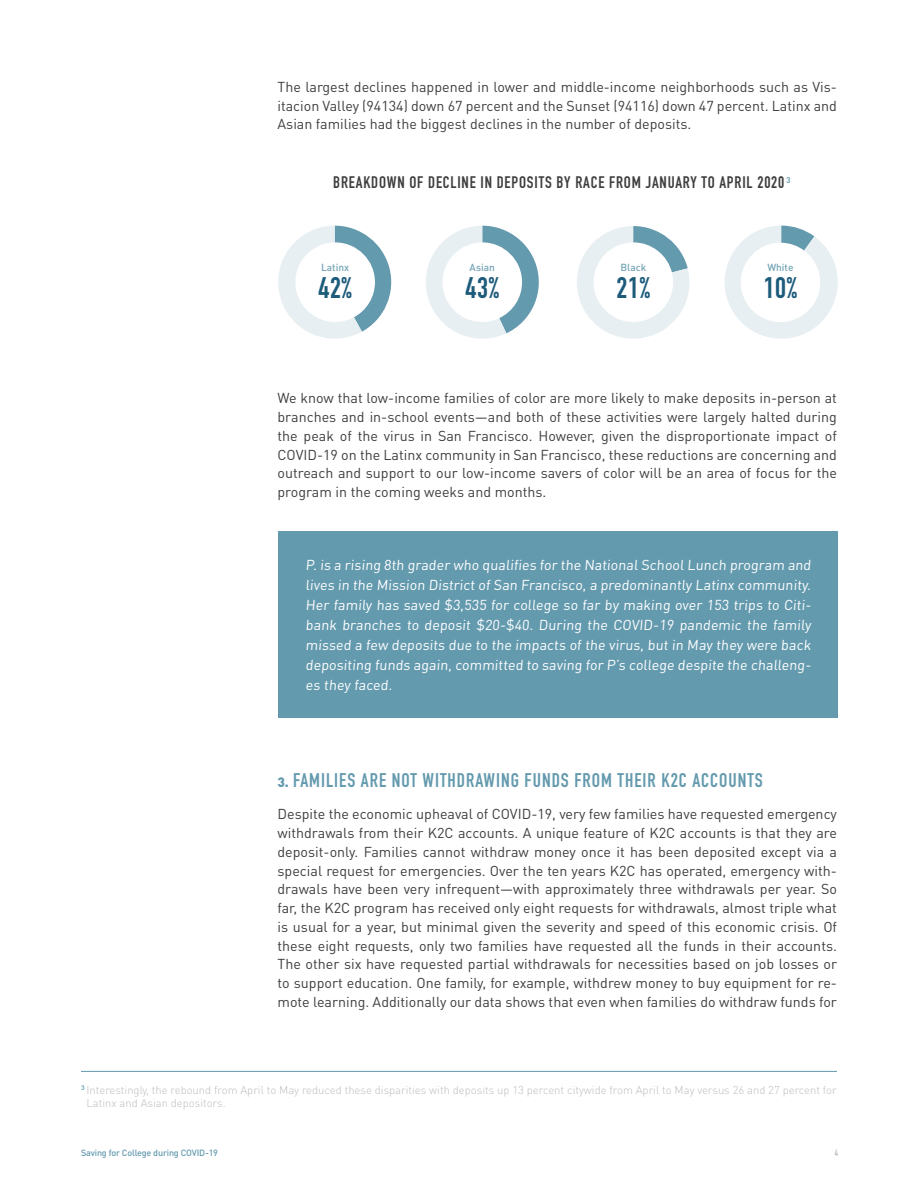
<style>
.page{position:relative;width:918px;height:1188px;background:#fff}
.page>*{position:absolute;margin:0;border:0;box-sizing:border-box;transform-origin:0 0}
.Paragraph_Style_1{font:29.4px "DIN Engschrift";letter-spacing:.02em;color:#1d5b7b}
.Paragraph_Style_1-2{font:19.5px "DIN Engschrift";letter-spacing:.05em;color:#649aae}
.Paragraph_Style_1-3{font:16.5px "DIN Engschrift";letter-spacing:.05em;color:#3e3e3f}
.Paragraph_Style_1-4{font:14.25px/18.8px "DIN Pro";color:#3e3e3f;text-align:justify}
.Paragraph_Style_1-5{font:14.25px/20.1px "DIN Pro";color:#fff;text-align:justify}
.t1{font:300 11.25px/13.5px "DIN Pro";color:#bcbdc0}
.Paragraph_Style_1-6{font:500 10.2px "DIN Pro";color:#74a4b6}
.t2{font:500 9px "DIN Pro";letter-spacing:-.02em;color:#649aae}
.t3{font:9px "DIN Engschrift";color:#bcbdc0}
.s1{font-family:"DIN Pro";font-weight:900;font-size:13.5px}
</style>
<div class="page">
<div style="left:279px;top:531px;width:559px;height:186px;background:#649aae"></div>
<svg style="left:426px;top:226px;width:113px;height:113px"></svg>
<svg style="left:725px;top:226px;width:113px;height:113px"></svg>
<svg style="left:278px;top:226px;width:114px;height:113px"></svg>
<svg style="left:577px;top:226px;width:113px;height:113px"></svg>
<hr style="left:81px;top:1071px;width:756px;height:1px;background:#649aae">
<p class="Paragraph_Style_1-4" style="left:278px;top:77px;width:561px">The largest declines happened in lower and middle-income neighborhoods such as Vis&shy;itacion Valley (94134) down 67 percent and the Sunset (94116) down 47 percent. Latinx and Asian families had the biggest declines in the number of deposits.</p>
<p class="Paragraph_Style_1-3" style="left:333px;top:173px;width:459px">BREAKDOWN OF DECLINE IN DEPOSITS BY RACE FROM JANUARY TO APRIL 2020 <sup>3</sup></p>
<p class="Paragraph_Style_1-6" style="left:321px;top:261px;width:30px">Latinx</p>
<p class="Paragraph_Style_1-6" style="left:470px;top:261px;width:27px">Asian</p>
<p class="Paragraph_Style_1-6" style="left:620px;top:261px;width:27px">Black</p>
<p class="Paragraph_Style_1-6" style="left:767px;top:261px;width:28px">White</p>
<p class="Paragraph_Style_1" style="left:318px;top:271px;width:35px">42%</p>
<p class="Paragraph_Style_1" style="left:466px;top:271px;width:35px">43%</p>
<p class="Paragraph_Style_1" style="left:617px;top:271px;width:35px">21%</p>
<p class="Paragraph_Style_1" style="left:764px;top:271px;width:35px">10%</p>
<p class="Paragraph_Style_1-4" style="left:278px;top:388px;width:561px">We know that low-income families of color are more likely to make deposits in-person at branches and in-school events—and both of these activities were largely halted during the peak of the virus in San Francisco. However, given the disproportionate impact of COVID-19 on the Latinx community in San Francisco, these reductions are concerning and outreach and support to our low-income savers of color will be an area of focus for the program in the coming weeks and months.</p>
<p class="Paragraph_Style_1-5" style="left:306px;top:554px;width:509px">P. is a rising 8th grader who qualifies for the National School Lunch program and lives in the Mission District of San Francisco, a predominantly Latinx community.<br>Her family has saved $3,535 for college so far by making over 153 trips to Citi&shy;bank branches to deposit $20-$40. During the COVID-19 pandemic the family missed a few deposits due to the impacts of the virus, but in May they were back depositing funds again, committed to saving for P’s college despite the challeng&shy;es they faced.</p>
<p class="Paragraph_Style_1-2" style="left:278px;top:769px;width:487px"><span class="s1">3.</span> FAMILIES ARE NOT WITHDRAWING FUNDS FROM THEIR K2C ACCOUNTS</p>
<p class="Paragraph_Style_1-4" style="left:278px;top:804px;width:561px">Despite the economic upheaval of COVID-19, very few families have requested emergency withdrawals from their K2C accounts. A unique feature of K2C accounts is that they are deposit-only. Families cannot withdraw money once it has been deposited except via a special request for emergencies. Over the ten years K2C has operated, emergency with&shy;drawals have been very infrequent—with approximately three withdrawals per year. So far, the K2C program has received only eight requests for withdrawals, almost triple what is usual for a year, but minimal given the severity and speed of this economic crisis. Of these eight requests, only two families have requested all the funds in their accounts.<br>The other six have requested partial withdrawals for necessities based on job losses or to support education. One family, for example, withdrew money to buy equipment for re&shy;mote learning. Additionally our data shows that even when families do withdraw funds for</p>
<p class="t1" style="left:86px;top:1082px;width:752px;text-indent:-5px"><sup>3</sup> Interestingly, the rebound from April to May reduced these disparities with deposits up 13 percent citywide from April to May versus 26 and 27 percent for<br>Latinx and Asian depositors.</p>
<p class="t2" style="left:81px;top:1147px;width:139px">Saving for College during COVID-19</p>
<p class="t3" style="left:835px;top:1148px;width:5px">4</p>
</div>
